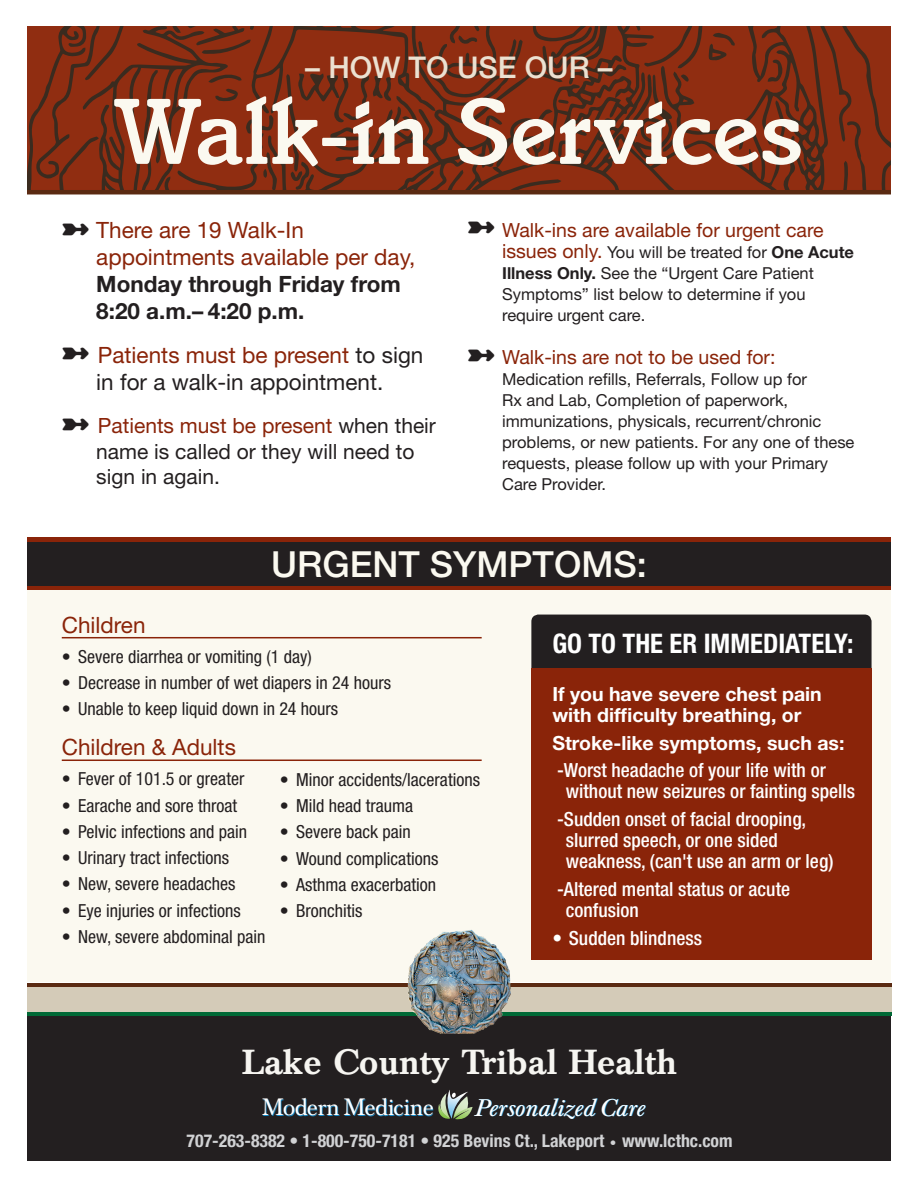
<style>
.page{position:relative;width:918px;height:1188px;background:#fff}
.page>*{position:absolute;margin:0;border:0;box-sizing:border-box;transform-origin:0 0}
.t1{font:500 96px "Italia";color:#fbf9f0}
.t2{font:500 36px "Helvetica Neue";color:#fbf9f0}
.t3{font:500 34.35px "Baskerville BE";color:#f6f5f1}
.t4{font:500 30px "Helvetica Neue";color:#ebe1d1}
.t5{font:700 condensed 27px "Helvetica Neue";color:#fff}
.t6{font:italic 23.7px "Baskerville BE";color:#fff;scale:1.08 1}
.t7{font:23.4px "Baskerville BE";letter-spacing:-.025em;color:#fff}
.t8{font:22.5px/27px "Helvetica Neue";color:#8a2409}
.t9{font:22.5px/27px "Helvetica Neue";color:#231f20;text-align:center}
.t10{font:700 22.5px/27px "Helvetica Neue";color:#231f20}
.t11{font:21px/25.5px "Helvetica Neue";color:#231f20}
.t12{font:500 condensed 19.5px/21px "Helvetica Neue";color:#fff}
.t13{font:700 19.5px/21px "Helvetica Neue";color:#fff}
.t14{font:19.5px "Helvetica Neue";color:#8a2409}
.t15{font:condensed 18px "Helvetica Neue";color:#231f20}
.t16{font:700 condensed 17.85px "Helvetica Neue";color:#d1d2d4}
.t17{font:16.5px/21px "Helvetica Neue";color:#231f20}
.s1{color:#231f20}
.s2{color:#8a2409}
.s3{font-size:19.5px;color:#8a2409}
.s4{font-weight:700}
.s5{font-family:"Baskerville BE";font-weight:500;font-stretch:normal}
</style>
<div class="page">
<div style="left:27px;top:988px;width:864px;height:173px;background:#231f20"></div>
<div style="left:27px;top:586px;width:864px;height:396px;background:#fbf9f0"></div>
<div style="left:27px;top:537px;width:864px;height:53px;background:#8a2409"></div>
<div style="left:27px;top:542px;width:864px;height:44px;background:#231f20"></div>
<svg style="left:27px;top:27px;width:864px;height:163px;background:#7c2c14"></svg>
<svg style="left:832px;top:121px;width:34px;height:69px;background:#802c13"></svg>
<svg style="left:644px;top:27px;width:56px;height:40px;background:#802c13"></svg>
<svg style="left:640px;top:118px;width:24px;height:26px"></svg>
<svg style="left:768px;top:59px;width:15px;height:23px"></svg>
<svg style="left:709px;top:33px;width:26px;height:28px"></svg>
<svg style="left:739px;top:130px;width:5px;height:20px"></svg>
<svg style="left:681px;top:74px;width:8px;height:8px"></svg>
<svg style="left:59px;top:27px;width:543px;height:163px;background:#7b2c14"></svg>
<div style="left:531px;top:615px;width:341px;height:66px;background:#231f20;border-radius:7px"></div>
<div style="left:531px;top:669px;width:341px;height:291px;background:#8a2409"></div>
<div style="left:27px;top:983px;width:864px;height:32px;background:#d4cbb8"></div>
<hr style="left:27px;top:983px;width:864px;height:4px;background:#5a2a12">
<hr style="left:27px;top:1012px;width:864px;height:3px;background:#006936">
<svg style="left:438px;top:1090px;width:35px;height:30px"></svg>
<img style="left:408px;top:930px;width:104px;height:104px">
<hr style="left:27px;top:190px;width:864px;height:4px;background:#5a2a12">
<hr style="left:62px;top:637px;width:420px;height:1px;background:#8a2409">
<hr style="left:62px;top:760px;width:420px;height:1px;background:#8a2409">
<h3 class="t4" style="left:305px;top:50px;width:309px">– HOW TO USE OUR –</h3>
<h1 class="t1" style="left:115px;top:75px;width:690px">Walk-in Services</h1>
<p class="t8" style="left:96px;top:216px;width:321px;text-indent:-34px"><span class="s1">➼</span> There are 19 Walk-In appointments available per day,</p>
<p class="t10" style="left:96px;top:270px;width:306px">Monday through Friday from<br>8:20 a.m.– 4:20 p.m.</p>
<p class="t9" style="left:62px;top:341px;width:363px">➼ <span class="s2">Patients must be present</span> to sign in for a walk-in appointment.</p>
<p class="t11" style="left:96px;top:413px;width:341px;text-indent:-34px">➼ <span class="s2">Patients must be present</span> when their name is called or they will need to sign in again.</p>
<p class="t14" style="left:468px;top:218px;width:358px"><span class="s1">➼</span> Walk-ins are available for urgent care</p>
<p class="t17" style="left:502px;top:241px;width:353px"><span class="s3">issues only.</span> You will be treated for <span class="s4">One Acute Illness Only.</span> See the “Urgent Care Patient Symptoms” list below to determine if you require urgent care.</p>
<p class="t14" style="left:468px;top:346px;width:309px"><span class="s1">➼</span> Walk-ins are not to be used for:</p>
<p class="t17" style="left:502px;top:369px;width:354px">Medication refills, Referrals, Follow up for<br>Rx and Lab, Completion of paperwork, immunizations, physicals, recurrent/chronic problems, or new patients. For any one of these requests, please follow up with your Primary Care Provider.</p>
<h2 class="t2" style="left:271px;top:543px;width:377px">URGENT SYMPTOMS:</h2>
<p class="t8" style="left:62px;top:611px;width:85px">Children</p>
<p class="t15" style="left:62px;top:646px;width:251px">• Severe diarrhea or vomiting (1 day)</p>
<p class="t15" style="left:62px;top:672px;width:331px">• Decrease in number of wet diapers in 24 hours</p>
<p class="t15" style="left:62px;top:699px;width:278px">• Unable to keep liquid down in 24 hours</p>
<p class="t8" style="left:62px;top:733px;width:176px">Children &amp; Adults</p>
<p class="t15" style="left:62px;top:769px;width:184px">• Fever of 101.5 or greater</p>
<p class="t15" style="left:62px;top:795px;width:177px">• Earache and sore throat</p>
<p class="t15" style="left:62px;top:821px;width:187px">• Pelvic infections and pain</p>
<p class="t15" style="left:62px;top:847px;width:169px">• Urinary tract infections</p>
<p class="t15" style="left:62px;top:874px;width:175px">• New, severe headaches</p>
<p class="t15" style="left:62px;top:900px;width:181px">• Eye injuries or infections</p>
<p class="t15" style="left:62px;top:926px;width:205px">• New, severe abdominal pain</p>
<p class="t15" style="left:280px;top:769px;width:202px">• Minor accidents/lacerations</p>
<p class="t15" style="left:280px;top:795px;width:135px">• Mild head trauma</p>
<p class="t15" style="left:280px;top:822px;width:133px">• Severe back pain</p>
<p class="t15" style="left:280px;top:848px;width:160px">• Wound complications</p>
<p class="t15" style="left:280px;top:874px;width:158px">• Asthma exacerbation</p>
<p class="t15" style="left:280px;top:900px;width:84px">• Bronchitis</p>
<h3 class="t5" style="left:552px;top:627px;width:303px">GO TO THE ER IMMEDIATELY:</h3>
<p class="t13" style="left:552px;top:683px;width:271px">If you have severe chest pain with difficulty breathing, or</p>
<p class="t13" style="left:552px;top:732px;width:294px">Stroke-like symptoms, such as:</p>
<p class="t12" style="left:566px;top:760px;width:291px;text-indent:-9px">-Worst headache of your life with or without new seizures or fainting spells</p>
<p class="t12" style="left:566px;top:808px;width:269px;text-indent:-9px">-Sudden onset of facial drooping, slurred speech, or one sided weakness, (can't use an arm or leg)</p>
<p class="t12" style="left:566px;top:878px;width:226px;text-indent:-9px">-Altered mental status or acute confusion</p>
<p class="t12" style="left:552px;top:927px;width:151px">• Sudden blindness</p>
<h3 class="t3" style="left:242px;top:1042px;width:437px">Lake County Tribal Health</h3>
<p class="t7" style="left:262px;top:1094px;width:173px">Modern Medicine</p>
<h3 class="t6" style="left:473px;top:1094px;width:159px">PersonalizedCare</h3>
<p class="t16" style="left:187px;top:1130px;width:548px">707-263-8382 • 1-800-750-7181 • 925 Bevins Ct., Lakeport <span class="s5">•</span> www.lcthc.com</p>
</div>
